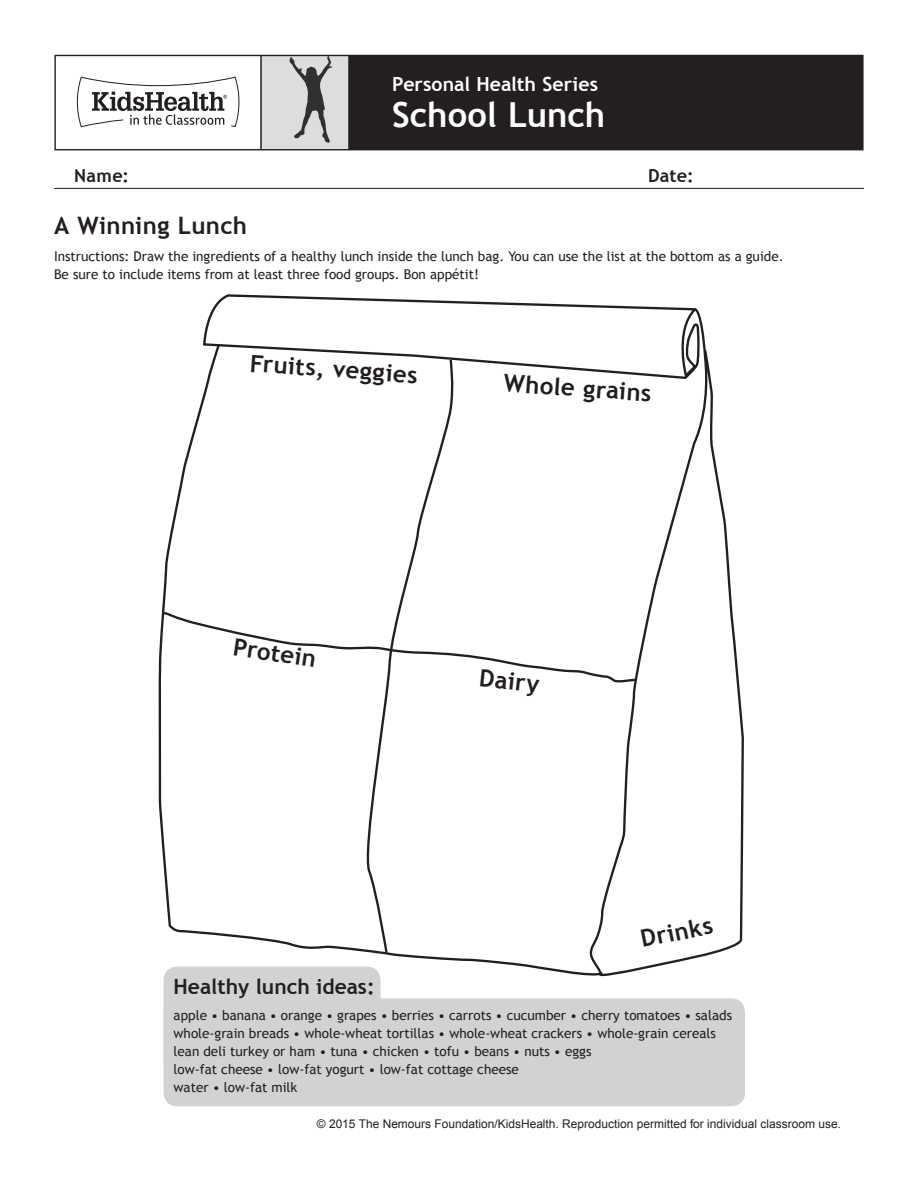
<style>
.page{position:relative;width:918px;height:1188px;background:#fff}
.page>*{position:absolute;margin:0;border:0;box-sizing:border-box;transform-origin:0 0}
.t1{font:700 34.5px "Trebuchet MS";color:#fff}
.t2{font:700 24px "Trebuchet MS";letter-spacing:.01em;color:#231f20}
.t3{font:700 21px "Trebuchet MS";color:#231f20}
.t4{font:700 19.5px "Trebuchet MS";color:#fff}
.t5{font:700 18px "Trebuchet MS";letter-spacing:.015em;color:#231f20}
.t6{font:13.5px/18px "Trebuchet MS";color:#231f20}
.t7{font:12px "Arial";color:#231f20}
</style>
<div class="page">
<div style="left:261px;top:55px;width:88px;height:95px;background:#dcdddf"></div>
<div style="left:349px;top:55px;width:513px;height:95px;background:#231f20"></div>
<svg style="left:76px;top:76px;width:164px;height:52px"></svg>
<hr style="left:348px;top:55px;width:2px;height:95px;background:#231f20">
<hr style="left:260px;top:55px;width:2px;height:95px;background:#231f20">
<div style="left:54px;top:55px;width:810px;height:95px;border:1px solid #231f20"></div>
<svg style="left:289px;top:56px;width:44px;height:87px"></svg>
<hr style="left:54px;top:188px;width:810px;height:1px;background:#231f20">
<svg style="left:203px;top:294px;width:541px;height:682px"></svg>
<svg style="left:158px;top:344px;width:448px;height:635px"></svg>
<svg style="left:161px;top:611px;width:478px;height:75px"></svg>
<svg style="left:362px;top:358px;width:92px;height:597px"></svg>
<div style="left:164px;top:998px;width:581px;height:108px;background:#d1d2d4;border-radius:14px"></div>
<div style="left:164px;top:967px;width:217px;height:107px;background:#d1d2d4;border-radius:13px"></div>
<h3 class="t4" style="left:392px;top:71px;width:207px">Personal Health Series</h3>
<h1 class="t1" style="left:392px;top:93px;width:215px">School Lunch</h1>
<h3 class="t5" style="left:74px;top:164px;width:56px">Name:</h3>
<h3 class="t5" style="left:648px;top:164px;width:47px">Date:</h3>
<h2 class="t2" style="left:54px;top:210px;width:195px">A Winning Lunch</h2>
<p class="t6" style="left:54px;top:248px;width:731px">Instructions: Draw the ingredients of a healthy lunch inside the lunch bag. You can use the list at the bottom as a guide.<br>Be sure to include items from at least three food groups. Bon appétit!</p>
<h2 class="t2" style="left:251px;top:348px;width:169px;rotate:4deg">Fruits, veggies</h2>
<h2 class="t2" style="left:505px;top:368px;width:150px;rotate:4deg">Whole grains</h2>
<h2 class="t2" style="left:236px;top:631px;width:85px;rotate:9deg">Protein</h2>
<h2 class="t2" style="left:481px;top:663px;width:62px;rotate:6deg">Dairy</h2>
<h2 class="t2" style="left:638px;top:925px;width:75px;rotate:-12deg">Drinks</h2>
<h3 class="t3" style="left:174px;top:973px;width:203px">Healthy lunch ideas:</h3>
<p class="t6" style="left:174px;top:1007px;width:560px">apple • banana • orange • grapes • berries • carrots • cucumber • cherry tomatoes • salads whole-grain breads • whole-wheat tortillas • whole-wheat crackers • whole-grain cereals lean deli turkey or ham • tuna • chicken • tofu • beans • nuts • eggs<br>low-fat cheese • low-fat yogurt • low-fat cottage cheese<br>water • low-fat milk</p>
<p class="t7" style="left:317px;top:1116px;width:526px">© 2015 The Nemours Foundation/KidsHealth. Reproduction permitted for individual classroom use.</p>
</div>
